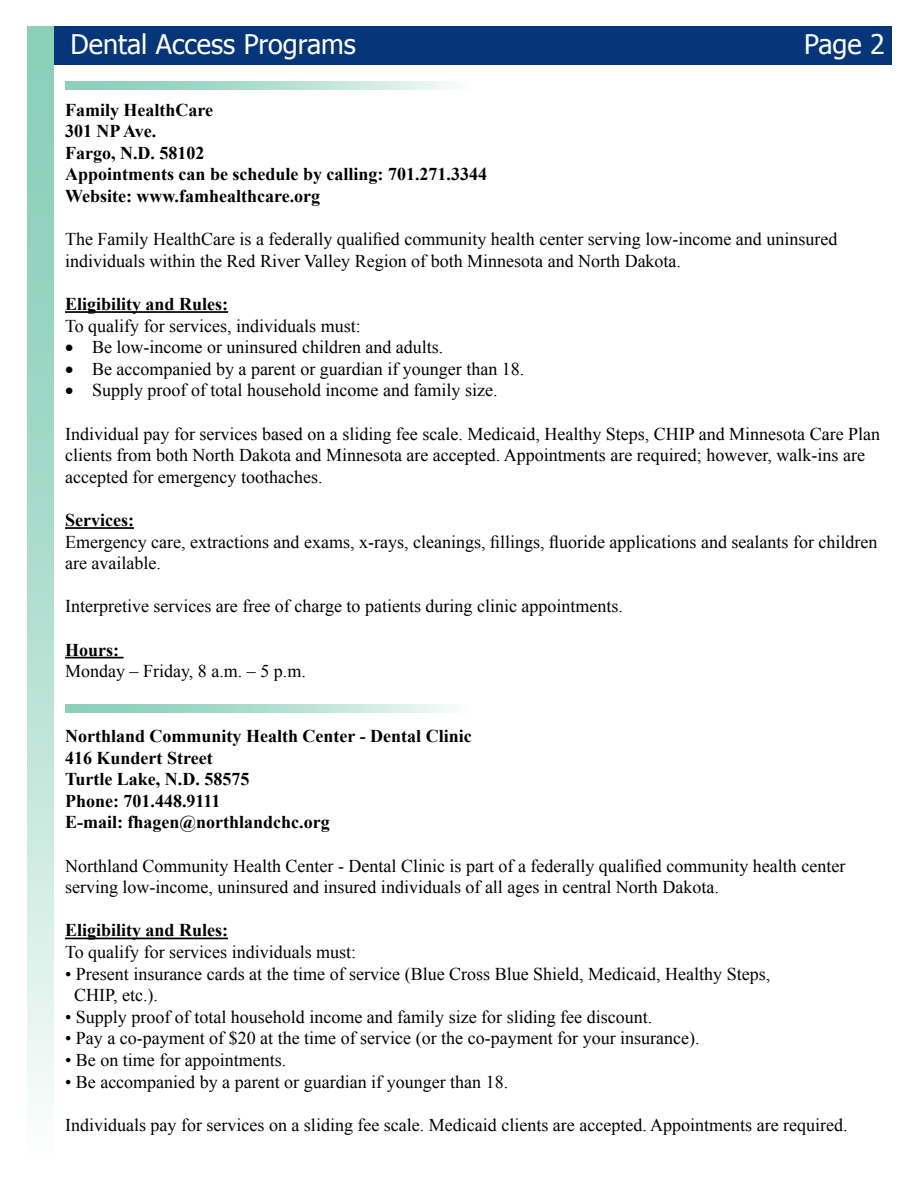
<style>
.page{position:relative;width:918px;height:1188px;background:#fff}
.page>*{position:absolute;margin:0;border:0;box-sizing:border-box;transform-origin:0 0}
.t1{font:27px "Tahoma";color:#fff}
.t2{font:18px/21.6px "Times New Roman";color:#000}
.t3{font:700 18px/21.6px "Times New Roman";color:#000}
</style>
<div class="page">
<div style="left:28px;top:26px;width:864px;height:39px;background:#06357a"></div>
<div style="left:27px;top:26px;width:26px;height:1134px;background:linear-gradient(to bottom,#7cc9b1,#f1f9f6)"></div>
<hr style="left:65px;top:311px;width:163px;height:2px;background:#000">
<hr style="left:65px;top:527px;width:69px;height:2px;background:#000">
<hr style="left:65px;top:657px;width:59px;height:1px;background:#000">
<hr style="left:65px;top:938px;width:163px;height:1px;background:#000">
<svg style="left:65px;top:705px;width:387px;height:8px;background:#b2dfd1"></svg>
<svg style="left:65px;top:81px;width:387px;height:8px;background:#b2dfd1"></svg>
<h1 class="t1" style="left:71px;top:26px;width:287px">Dental Access Programs</h1>
<h1 class="t1" style="left:804px;top:26px;width:82px">Page 2</h1>
<p class="t3" style="left:65px;top:98px;width:424px">Family HealthCare<br>301 NP Ave.<br>Fargo, N.D. 58102<br>Appointments can be schedule by calling: 701.271.3344<br>Website: www.famhealthcare.org</p>
<p class="t2" style="left:65px;top:228px;width:774px">The Family HealthCare is a federally qualified community health center serving low-income and uninsured individuals within the Red River Valley Region of both Minnesota and North Dakota.</p>
<p class="t3" style="left:65px;top:293px;width:165px">Eligibility and Rules:</p>
<p class="t2" style="left:65px;top:314px;width:297px">To qualify for services, individuals must:</p>
<p class="t2" style="left:65px;top:336px;width:380px">• Be low-income or uninsured children and adults.</p>
<p class="t2" style="left:65px;top:357px;width:461px">• Be accompanied by a parent or guardian if younger than 18.</p>
<p class="t2" style="left:65px;top:379px;width:434px">• Supply proof of total household income and family size.</p>
<p class="t2" style="left:65px;top:422px;width:817px">Individual pay for services based on a sliding fee scale. Medicaid, Healthy Steps, CHIP and Minnesota Care Plan clients from both North Dakota and Minnesota are accepted. Appointments are required; however, walk-ins are accepted for emergency toothaches.</p>
<p class="t3" style="left:65px;top:509px;width:70px">Services:</p>
<p class="t2" style="left:65px;top:530px;width:814px">Emergency care, extractions and exams, x-rays, cleanings, fillings, fluoride applications and sealants for children are available.</p>
<p class="t2" style="left:65px;top:595px;width:559px">Interpretive services are free of charge to patients during clinic appointments.</p>
<p class="t3" style="left:65px;top:638px;width:55px">Hours:</p>
<p class="t2" style="left:65px;top:660px;width:242px">Monday – Friday, 8 a.m. – 5 p.m.</p>
<p class="t3" style="left:65px;top:725px;width:408px">Northland Community Health Center - Dental Clinic<br>416 Kundert Street<br>Turtle Lake, N.D. 58575<br>Phone: 701.448.9111<br>E-mail: fhagen@northlandchc.org</p>
<p class="t2" style="left:65px;top:854px;width:782px">Northland Community Health Center - Dental Clinic is part of a federally qualified community health center serving low-income, uninsured and insured individuals of all ages in central North Dakota.</p>
<p class="t3" style="left:65px;top:919px;width:165px">Eligibility and Rules:</p>
<p class="t2" style="left:65px;top:941px;width:293px">To qualify for services individuals must:</p>
<p class="t2" style="left:74px;top:962px;width:698px;text-indent:-9px">• Present insurance cards at the time of service (Blue Cross Blue Shield, Medicaid, Healthy Steps,<br>CHIP, etc.).</p>
<p class="t2" style="left:65px;top:1005px;width:589px">• Supply proof of total household income and family size for sliding fee discount.</p>
<p class="t2" style="left:65px;top:1027px;width:636px">• Pay a co-payment of $20 at the time of service (or the co-payment for your insurance).</p>
<p class="t2" style="left:65px;top:1049px;width:223px">• Be on time for appointments.</p>
<p class="t2" style="left:65px;top:1070px;width:445px">• Be accompanied by a parent or guardian if younger than 18.</p>
<p class="t2" style="left:65px;top:1113px;width:784px">Individuals pay for services on a sliding fee scale. Medicaid clients are accepted. Appointments are required.</p>
</div>
